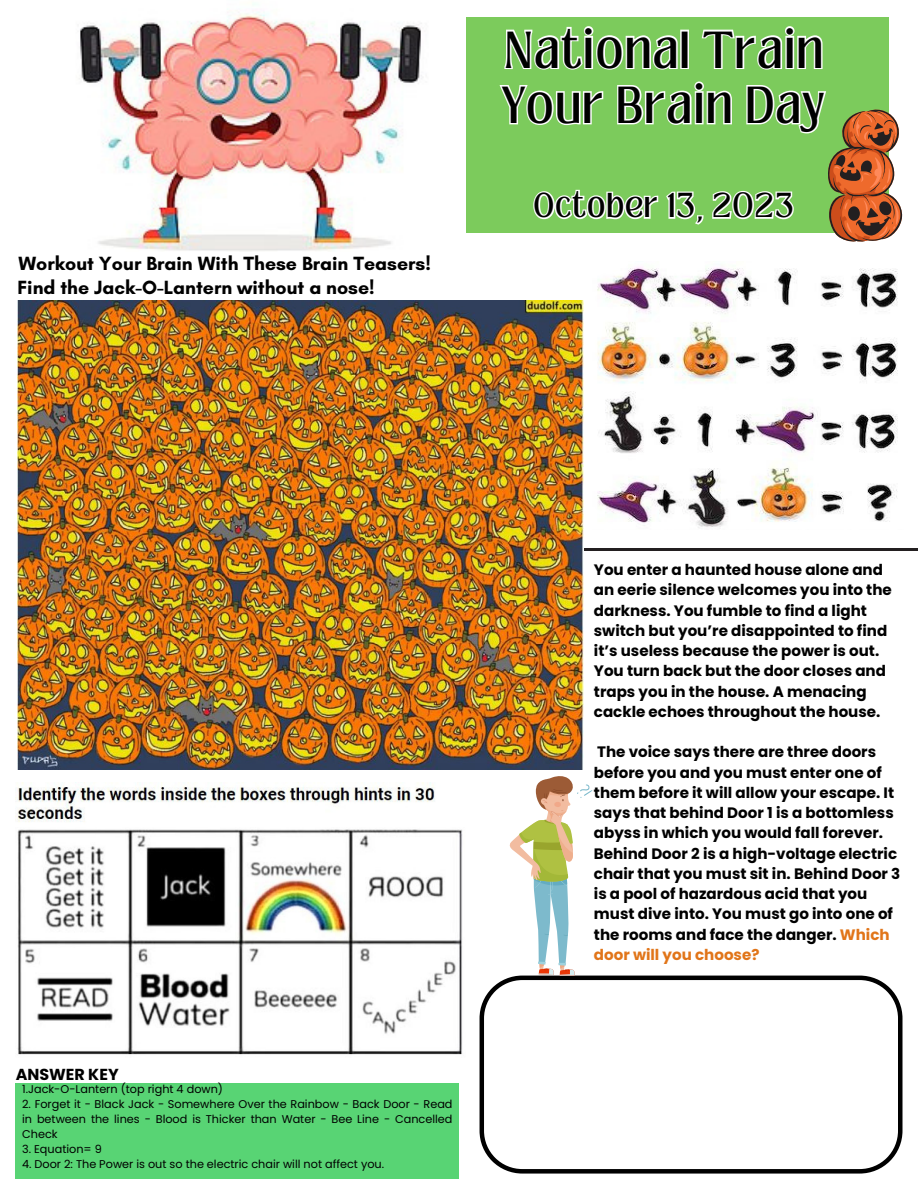
<style>
.page{position:relative;width:918px;height:1188px;background:#fff}
.page>*{position:absolute;margin:0;border:0;box-sizing:border-box;transform-origin:0 0}
.t1{font:39.9px/55.3px "Loubag";letter-spacing:.05em;color:#000}
.t2{font:26.4px "Loubag";letter-spacing:.05em;color:#000}
.t3{font:700 19.5px "Glacial Indifference";color:#000}
.t4{font:700 15.9px "Poppins";color:#000}
.t5{font:700 15.15px/20.2px "Poppins";color:#000}
.t6{font:11.25px/15px "Poppins";color:#000;text-align:justify}
.s1{color:#e17519}
</style>
<div class="page">
<img style="left:79px;top:3px;width:422px;height:248px">
<svg style="left:480px;top:976px;width:423px;height:198px"></svg>
<div style="left:466px;top:18px;width:423px;height:215px;background:#7ccb5c"></div>
<img style="left:17px;top:783px;width:446px;height:272px">
<div style="left:16px;top:1083px;width:443px;height:95px;background:#58d474"></div>
<hr style="left:565px;top:549px;width:353px;height:2px;background:#231f20">
<img style="left:17px;top:300px;width:566px;height:469px">
<img style="left:597px;top:267px;width:301px;height:261px">
<svg style="left:509px;top:776px;width:84px;height:200px"></svg>
<svg style="left:497px;top:26px;width:406px;height:216px"></svg>
<p class="t3" style="left:18px;top:251px;width:414px">Workout Your Brain With These Brain Teasers!</p>
<p class="t3" style="left:17px;top:276px;width:359px">Find the Jack-O-Lantern without a nose!</p>
<p class="t1" style="left:502px;top:23px;width:325px">National Train<br>Your Brain Day</p>
<p class="t2" style="left:534px;top:184px;width:261px">October 13, 2023</p>
<p class="t4" style="left:16px;top:1063px;width:104px">ANSWER KEY</p>
<p class="t6" style="left:22px;top:1082px;width:202px">1.Jack-O-Lantern (top right 4 down)</p>
<p class="t6" style="left:22px;top:1097px;width:432px">2. Forget it - Black Jack - Somewhere Over the Rainbow - Back Door - Read in between the lines - Blood is Thicker than Water - Bee Line - Cancelled Check</p>
<p class="t6" style="left:22px;top:1142px;width:81px">3. Equation= 9</p>
<p class="t6" style="left:22px;top:1157px;width:363px">4. Door 2: The Power is out so the electric chair will not affect you.</p>
<p class="t5" style="left:594px;top:560px;width:299px">You enter a haunted house alone and an eerie silence welcomes you into the darkness. You fumble to find a light switch but you’re disappointed to find it’s useless because the power is out.<br>You turn back but the door closes and traps you in the house. A menacing cackle echoes throughout the house.</p>
<p class="t5" style="left:594px;top:742px;width:308px">The voice says there are three doors before you and you must enter one of them before it will allow your escape. It says that behind Door 1 is a bottomless abyss in which you would fall forever.<br>Behind Door 2 is a high-voltage electric chair that you must sit in. Behind Door 3 is a pool of hazardous acid that you must dive into. You must go into one of the rooms and face the danger. <span class="s1">Which door will you choose?</span></p>
</div>
